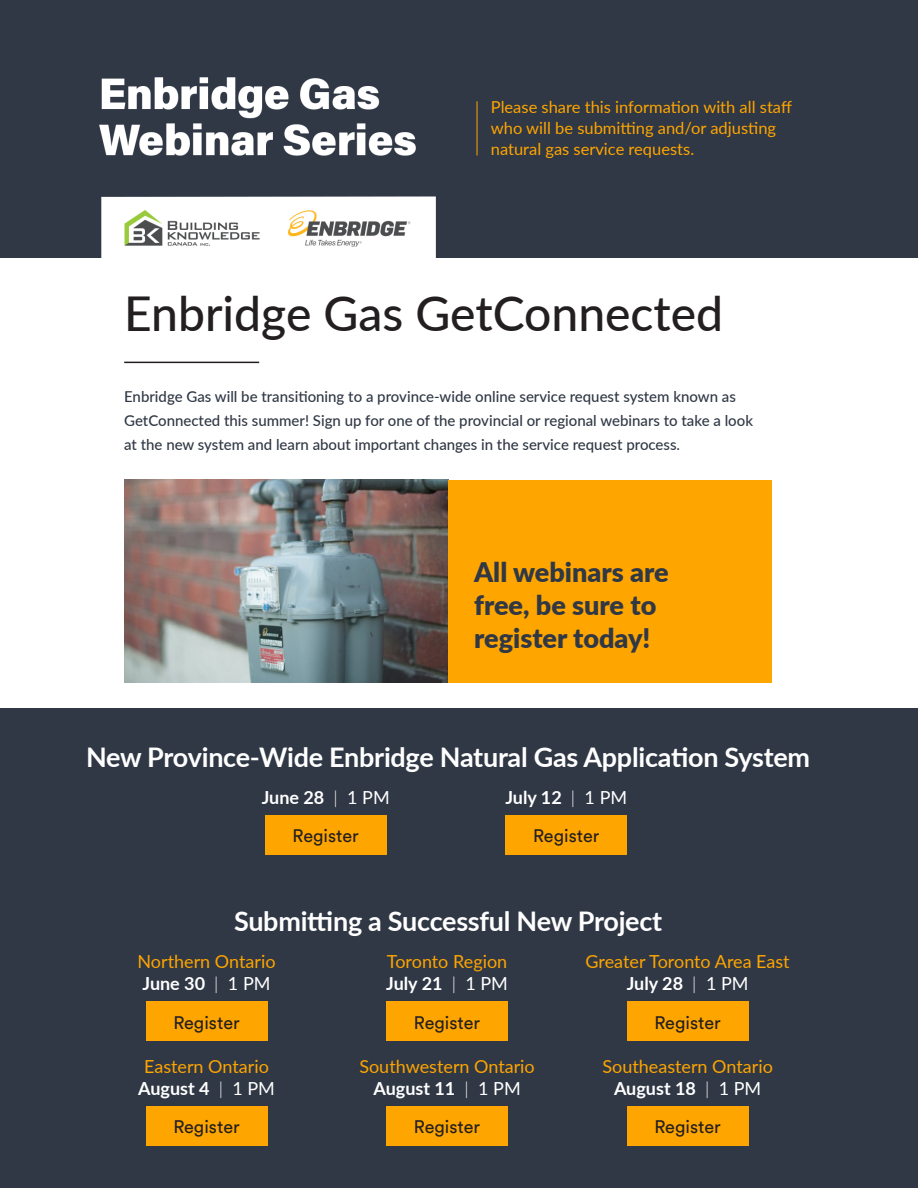
<style>
.page{position:relative;width:918px;height:1188px;background:#fff}
.page>*{position:absolute;margin:0;border:0;box-sizing:border-box;transform-origin:0 0}
.t1{font:500 48px "Lato";color:#231f20}
.t2{font:700 27px "Lato";letter-spacing:-.01em;color:#fff}
.t3{font:900 27px/33px "Lato";color:#303845}
.t4{font:18px/22.5px "Lato";color:#fea500;text-align:center}
.t5{font:18px "Circular Std";color:#231f20}
.t6{font:700 18px "Lato";color:#fff}
.t7{font:16.5px/21px "Lato";color:#fea500}
.Body{font:500 15px/24px "Lato";color:#303845}
.s1{font-weight:300}
.s2{font-weight:400}
.s3{font-weight:700;color:#fff}
.s4{font-weight:300;color:#fff}
.s5{color:#fff}
</style>
<div class="page">
<div style="left:0;top:708px;width:918px;height:480px;background:#303845"></div>
<div style="left:146px;top:1001px;width:121px;height:40px;background:#fea500"></div>
<div style="left:265px;top:815px;width:122px;height:40px;background:#fea500"></div>
<div style="left:146px;top:1106px;width:121px;height:40px;background:#fea500"></div>
<div style="left:386px;top:1001px;width:122px;height:40px;background:#fea500"></div>
<div style="left:506px;top:815px;width:121px;height:40px;background:#fea500"></div>
<div style="left:386px;top:1106px;width:122px;height:40px;background:#fea500"></div>
<div style="left:627px;top:1001px;width:121px;height:40px;background:#fea500"></div>
<div style="left:627px;top:1106px;width:121px;height:40px;background:#fea500"></div>
<img style="left:124px;top:480px;width:324px;height:202px">
<div style="left:448px;top:480px;width:324px;height:202px;background:#fea500"></div>
<hr style="left:124px;top:362px;width:135px;height:1px;background:#231f20">
<img style="left:0;top:0;width:918px;height:258px">
<hr style="left:477px;top:101px;width:1px;height:55px;background:#fea500">
<h2 class="t7" style="left:491px;top:95px;width:303px">Please share this information with all staff who will be submitting and/or adjusting natural gas service requests.</h2>
<h2 class="t1" style="left:124px;top:279px;width:601px">Enbridge Gas GetConnected</h2>
<p class="Body" style="left:124px;top:384px;width:630px">Enbridge Gas will be transitioning to a province-wide online service request system known as<br>GetConnected this summer! Sign up for one of the provincial or regional webinars to take a look at the new system and learn about important changes in the service request process.</p>
<h2 class="t3" style="left:474px;top:555px;width:196px">All webinars are free, be sure to register today!</h2>
<h2 class="t2" style="left:86px;top:738px;width:726px">New Province-Wide Enbridge Natural Gas Application System</h2>
<h2 class="t6" style="left:262px;top:785px;width:130px">June 28 <span class="s1">|</span> <span class="s2">1 PM</span></h2>
<h2 class="t5" style="left:293px;top:825px;width:68px">Register</h2>
<h2 class="t6" style="left:505px;top:785px;width:123px">July 12 <span class="s1">|</span> <span class="s2">1 PM</span></h2>
<h2 class="t5" style="left:533px;top:825px;width:68px">Register</h2>
<h2 class="t2" style="left:234px;top:901px;width:430px">Submitting a Successful New Project</h2>
<h2 class="t4" style="left:138px;top:949px;width:140px;text-align:left">Northern Ontario<br><span class="s3">June 30</span> <span class="s4">|</span> <span class="s5">1 PM</span></h2>
<h2 class="t4" style="left:386px;top:949px;width:123px;text-align:left">Toronto Region<br><span class="s3">July 21</span> <span class="s4">|</span> <span class="s5">1 PM</span></h2>
<h2 class="t4" style="left:586px;top:949px;width:206px">Greater Toronto Area East<br><span class="s3">July 28</span> <span class="s4">|</span> <span class="s5">1 PM</span></h2>
<h2 class="t5" style="left:173px;top:1011px;width:68px">Register</h2>
<h2 class="t5" style="left:414px;top:1011px;width:68px">Register</h2>
<h2 class="t5" style="left:655px;top:1011px;width:68px">Register</h2>
<h2 class="t4" style="left:138px;top:1054px;width:138px">Eastern Ontario<br><span class="s3">August 4</span> <span class="s4">|</span> <span class="s5">1 PM</span></h2>
<h2 class="t4" style="left:359px;top:1054px;width:177px">Southwestern Ontario<br><span class="s3">August 11</span> <span class="s4">|</span> <span class="s5">1 PM</span></h2>
<h2 class="t4" style="left:602px;top:1054px;width:172px">Southeastern Ontario<br><span class="s3">August 18</span> <span class="s4">|</span> <span class="s5">1 PM</span></h2>
<h2 class="t5" style="left:173px;top:1116px;width:68px">Register</h2>
<h2 class="t5" style="left:414px;top:1116px;width:68px">Register</h2>
<h2 class="t5" style="left:655px;top:1116px;width:68px">Register</h2>
</div>
